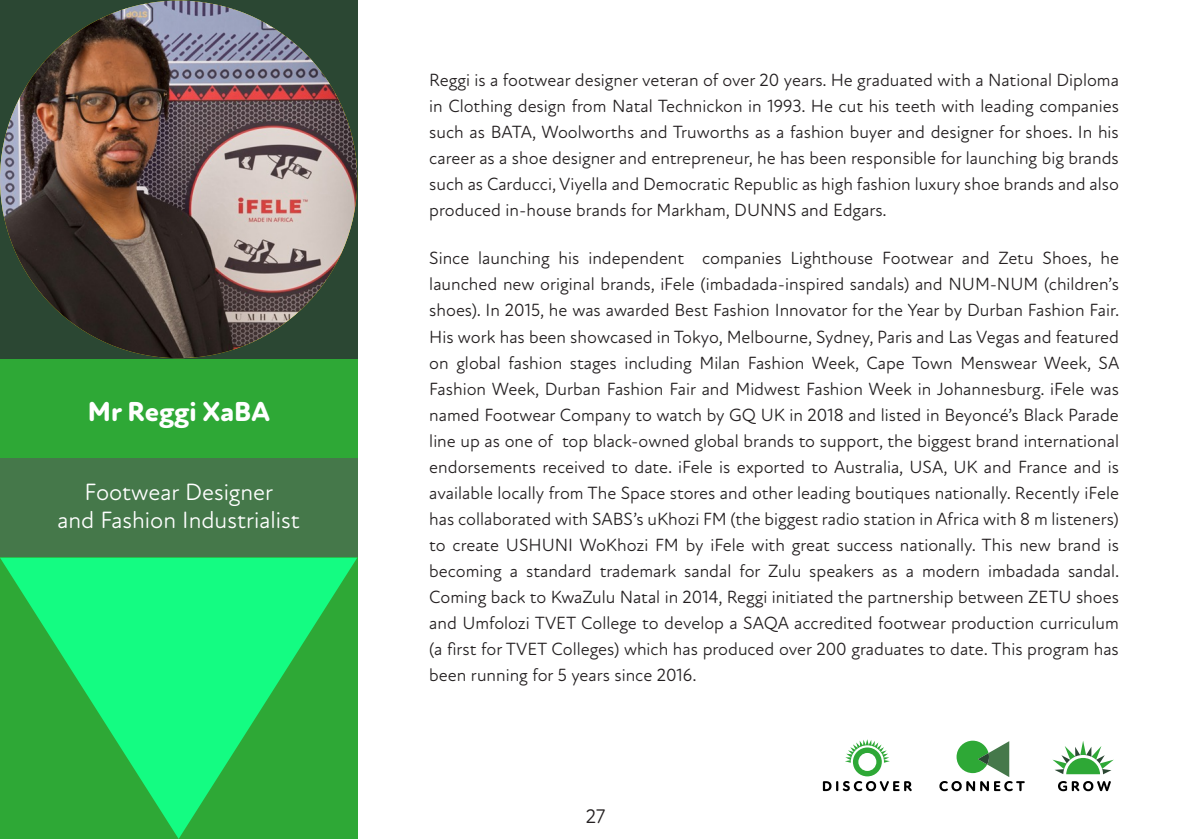
<style>
.page{position:relative;width:1191px;height:840px;background:#fff}
.page>*{position:absolute;margin:0;border:0;box-sizing:border-box;transform-origin:0 0}
.t1{font:800 28px "New Atten Round";color:#fff}
.t2{font:24px "New Atten Round";color:#fff}
.t3{font:20px "New Atten Round";color:#231f20}
.t4{font:18px/26px "New Atten Round";color:#231f20;text-align:justify}
</style>
<div class="page">
<svg style="left:1052px;top:741px;width:61px;height:33px"></svg>
<svg style="left:823px;top:739px;width:88px;height:51px"></svg>
<svg style="left:939px;top:740px;width:85px;height:50px"></svg>
<svg style="left:1058px;top:781px;width:52px;height:9px"></svg>
<div style="left:0;top:457px;width:357px;height:100px;background:#45784a"></div>
<div style="left:0;top:358px;width:357px;height:100px;background:#2ea836"></div>
<svg style="left:0;top:557px;width:357px;height:281px;background:#20d25c"></svg>
<div style="left:0;top:0;width:357px;height:358px;background:#2b4733"></div>
<img style="left:0;top:1px;width:357px;height:357px;border-radius:179px">
<p class="t1" style="left:88px;top:394px;width:183px">Mr Reggi XaBA</p>
<p class="t2" style="left:85px;top:478px;width:190px">Footwear Designer</p>
<p class="t2" style="left:57px;top:506px;width:244px">and Fashion Industrialist</p>
<p class="t4" style="left:429px;top:67px;width:691px">Reggi is a footwear designer veteran of over 20 years. He graduated with a National Diploma in Clothing design from Natal Technickon in 1993. He cut his teeth with leading companies such as BATA, Woolworths and Truworths as a fashion buyer and designer for shoes. In his career as a shoe designer and entrepreneur, he has been responsible for launching big brands such as Carducci, Viyella and Democratic Republic as high fashion luxury shoe brands and also produced in-house brands for Markham, DUNNS and Edgars.</p>
<p class="t4" style="left:429px;top:245px;width:691px">Since launching his independent companies Lighthouse Footwear and Zetu Shoes, he launched new original brands, iFele (imbadada-inspired sandals) and NUM-NUM (children’s shoes). In 2015, he was awarded Best Fashion Innovator for the Year by Durban Fashion Fair.<br>His work has been showcased in Tokyo, Melbourne, Sydney, Paris and Las Vegas and featured on global fashion stages including Milan Fashion Week, Cape Town Menswear Week, SA Fashion Week, Durban Fashion Fair and Midwest Fashion Week in Johannesburg. iFele was named Footwear Company to watch by GQ UK in 2018 and listed in Beyoncé’s Black Parade line up as one of top black-owned global brands to support, the biggest brand international endorsements received to date. iFele is exported to Australia, USA, UK and France and is available locally from The Space stores and other leading boutiques nationally. Recently iFele has collaborated with SABS’s uKhozi FM (the biggest radio station in Africa with 8 m listeners) to create USHUNI WoKhozi FM by iFele with great success nationally. This new brand is becoming a standard trademark sandal for Zulu speakers as a modern imbadada sandal.<br>Coming back to KwaZulu Natal in 2014, Reggi initiated the partnership between ZETU shoes and Umfolozi TVET College to develop a SAQA accredited footwear production curriculum (a first for TVET Colleges) which has produced over 200 graduates to date. This program has been running for 5 years since 2016.</p>
<p class="t3" style="left:586px;top:803px;width:21px">27</p>
</div>
